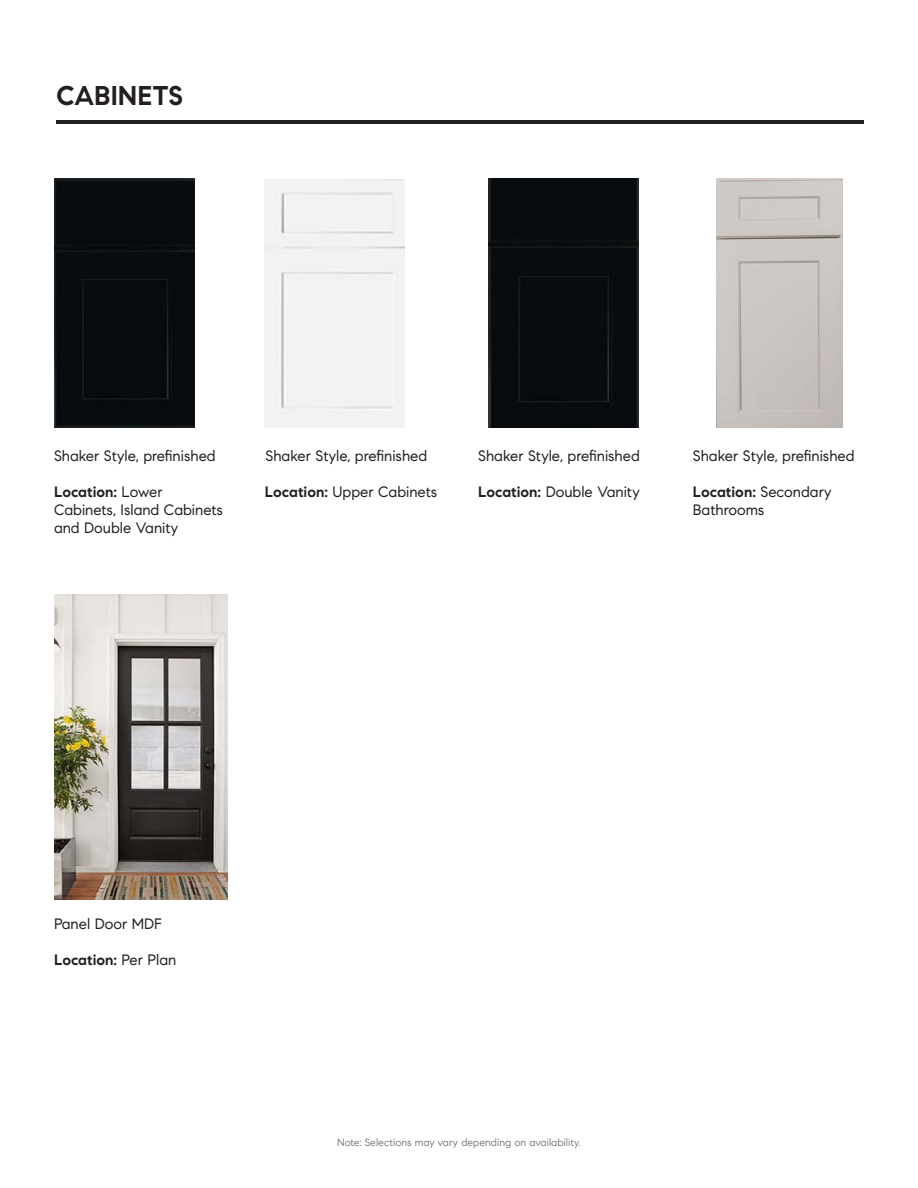
<style>
.page{position:relative;width:918px;height:1188px;background:#fff}
.page>*{position:absolute;margin:0;border:0;box-sizing:border-box;transform-origin:0 0}
.t1{font:700 27px "Compass Sans";color:#231f20}
.t2{font:15px/18px "Compass Sans";color:#231f20}
.t3{font:700 15px "Compass Sans";color:#231f20}
.t4{font:10.5px "Compass Sans";color:#808080}
.s1{font-weight:700}
.s2{font-weight:400}
</style>
<div class="page">
<div style="left:54px;top:178px;width:140px;height:249px;background:#080c0f"></div>
<div style="left:265px;top:180px;width:140px;height:247px;background:#f2f2f2"></div>
<hr style="left:56px;top:120px;width:808px;height:3px;background:#231f20">
<div style="left:488px;top:178px;width:150px;height:249px;background:#080c0f"></div>
<img style="left:716px;top:178px;width:127px;height:249px">
<img style="left:54px;top:594px;width:173px;height:306px">
<p class="t1" style="left:56px;top:79px;width:128px">CABINETS</p>
<p class="t2" style="left:54px;top:446px;width:163px">Shaker Style, prefinished</p>
<p class="t2" style="left:54px;top:482px;width:171px"><span class="s1">Location:</span> Lower<br>Cabinets, Island Cabinets and Double Vanity</p>
<p class="t2" style="left:266px;top:446px;width:163px">Shaker Style, prefinished</p>
<p class="t2" style="left:265px;top:482px;width:174px"><span class="s1">Location:</span> Upper Cabinets</p>
<p class="t2" style="left:478px;top:446px;width:163px">Shaker Style, prefinished</p>
<p class="t2" style="left:478px;top:482px;width:163px"><span class="s1">Location:</span> Double Vanity</p>
<p class="t2" style="left:693px;top:446px;width:163px">Shaker Style, prefinished</p>
<p class="t2" style="left:693px;top:482px;width:140px"><span class="s1">Location:</span> Secondary<br>Bathrooms</p>
<p class="t2" style="left:54px;top:915px;width:109px">Panel Door MDF</p>
<p class="t3" style="left:54px;top:951px;width:124px">Location: <span class="s2">Per Plan</span></p>
<p class="t4" style="left:337px;top:1136px;width:245px">Note: Selections may vary depending on availability.</p>
</div>
